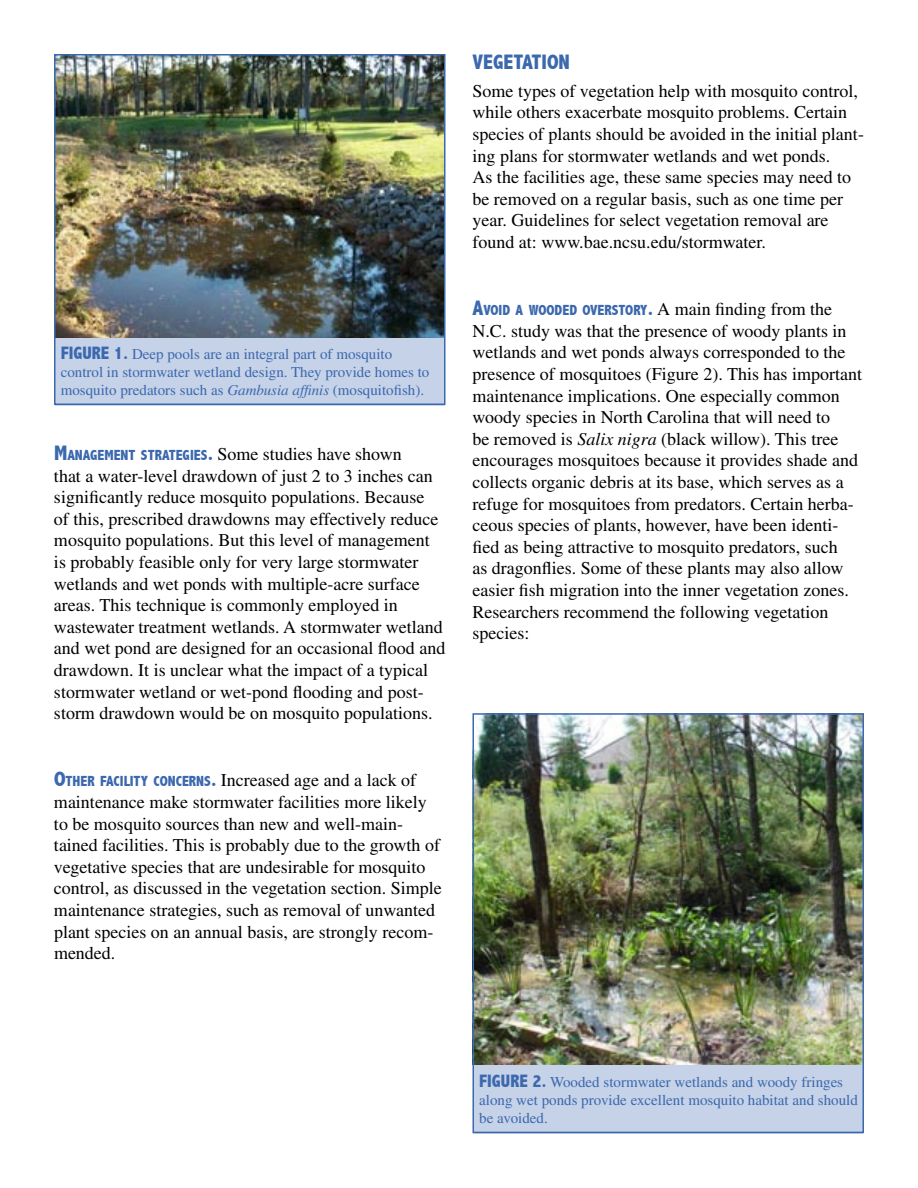
<style>
.page{position:relative;width:918px;height:1188px;background:#fff}
.page>*{position:absolute;margin:0;border:0;box-sizing:border-box;transform-origin:0 0}
.t1{font:800 condensed 21px "Abadi";color:#3c68ae}
.t2{font:18px/21.6px "Times";color:#000}
.t3{font:15px/18px "Times";color:#3c68ae}
.t4{font:800 condensed 14.7px "Abadi";color:#3c68ae}
.s1{font-family:"Abadi";font-weight:800;font-stretch:condensed;font-size:18px}
.s2{font-style:italic}
.s3{font-family:"Abadi";font-weight:800;font-stretch:condensed;font-size:21px;color:#3c68ae}
.s4{font-family:"Abadi";font-weight:800;font-stretch:condensed;font-size:14.7px;color:#3c68ae}
.s5{font-size:21px}
.s6{font-family:"Times";font-weight:400;font-stretch:normal;font-size:18px;color:#000}
</style>
<div class="page">
<div style="left:55px;top:332px;width:390px;height:73px;background:#c5d2e7"></div>
<img style="left:57px;top:57px;width:386px;height:281px">
<div style="left:54px;top:54px;width:392px;height:351px;border:2px solid #3c68ae"></div>
<div style="left:473px;top:1060px;width:390px;height:73px;background:#c5d2e7"></div>
<img style="left:475px;top:716px;width:386px;height:349px">
<div style="left:472px;top:713px;width:392px;height:420px;border:2px solid #3c68ae"></div>
<p class="t3" style="left:61px;top:345px;width:370px"><span class="s1">FIGURE 1.</span> Deep pools are an integral part of mosquito control in stormwater wetland design. They provide homes to mosquito predators such as <span class="s2">Gambusia affinis</span> (mosquitofish).</p>
<p class="t2" style="left:54px;top:443px;width:393px"><span class="s3">M</span><span class="s4">ANAGEMENT STRATEGIES</span><span class="s3">.</span> Some studies have shown<br>that a water-level drawdown of just 2 to 3 inches can significantly reduce mosquito populations. Because<br>of this, prescribed drawdowns may effectively reduce mosquito populations. But this level of management is probably feasible only for very large stormwater wetlands and wet ponds with multiple-acre surface areas. This technique is commonly employed in wastewater treatment wetlands. A stormwater wetland and wet pond are designed for an occasional flood and drawdown. It is unclear what the impact of a typical stormwater wetland or wet-pond flooding and post&shy;storm drawdown would be on mosquito populations.</p>
<p class="t2" style="left:54px;top:770px;width:389px"><span class="s3">O</span><span class="s4">THER FACILITY CONCERNS</span><span class="s3">.</span> Increased age and a lack of maintenance make stormwater facilities more likely to be mosquito sources than new and well-main&shy;tained facilities. This is probably due to the growth of vegetative species that are undesirable for mosquito control, as discussed in the vegetation section. Simple maintenance strategies, such as removal of unwanted plant species on an annual basis, are strongly recom&shy;mended.</p>
<p class="t1" style="left:472px;top:49px;width:99px">VEGETATION</p>
<p class="t2" style="left:472px;top:80px;width:393px">Some types of vegetation help with mosquito control, while others exacerbate mosquito problems. Certain species of plants should be avoided in the initial plant&shy;ing plans for stormwater wetlands and wet ponds.<br>As the facilities age, these same species may need to be removed on a regular basis, such as one time per year. Guidelines for select vegetation removal are found at: www.bae.ncsu.edu/stormwater.</p>
<p class="t4" style="left:472px;top:302px;width:361px"><span class="s5">A</span>VOID A WOODED OVERSTORY<span class="s5">.</span> <span class="s6">A main finding from the</span></p>
<p class="t2" style="left:472px;top:320px;width:391px">N.C. study was that the presence of woody plants in wetlands and wet ponds always corresponded to the presence of mosquitoes (Figure 2). This has important maintenance implications. One especially common woody species in North Carolina that will need to<br>be removed is <span class="s2">Salix nigra</span> (black willow). This tree encourages mosquitoes because it provides shade and collects organic debris at its base, which serves as a refuge for mosquitoes from predators. Certain herba&shy;ceous species of plants, however, have been identi&shy;fied as being attractive to mosquito predators, such<br>as dragonflies. Some of these plants may also allow easier fish migration into the inner vegetation zones.<br>Researchers recommend the following vegetation species:</p>
<p class="t3" style="left:479px;top:1073px;width:380px"><span class="s1">FIGURE 2.</span> Wooded stormwater wetlands and woody fringes along wet ponds provide excellent mosquito habitat and should be avoided.</p>
</div>
